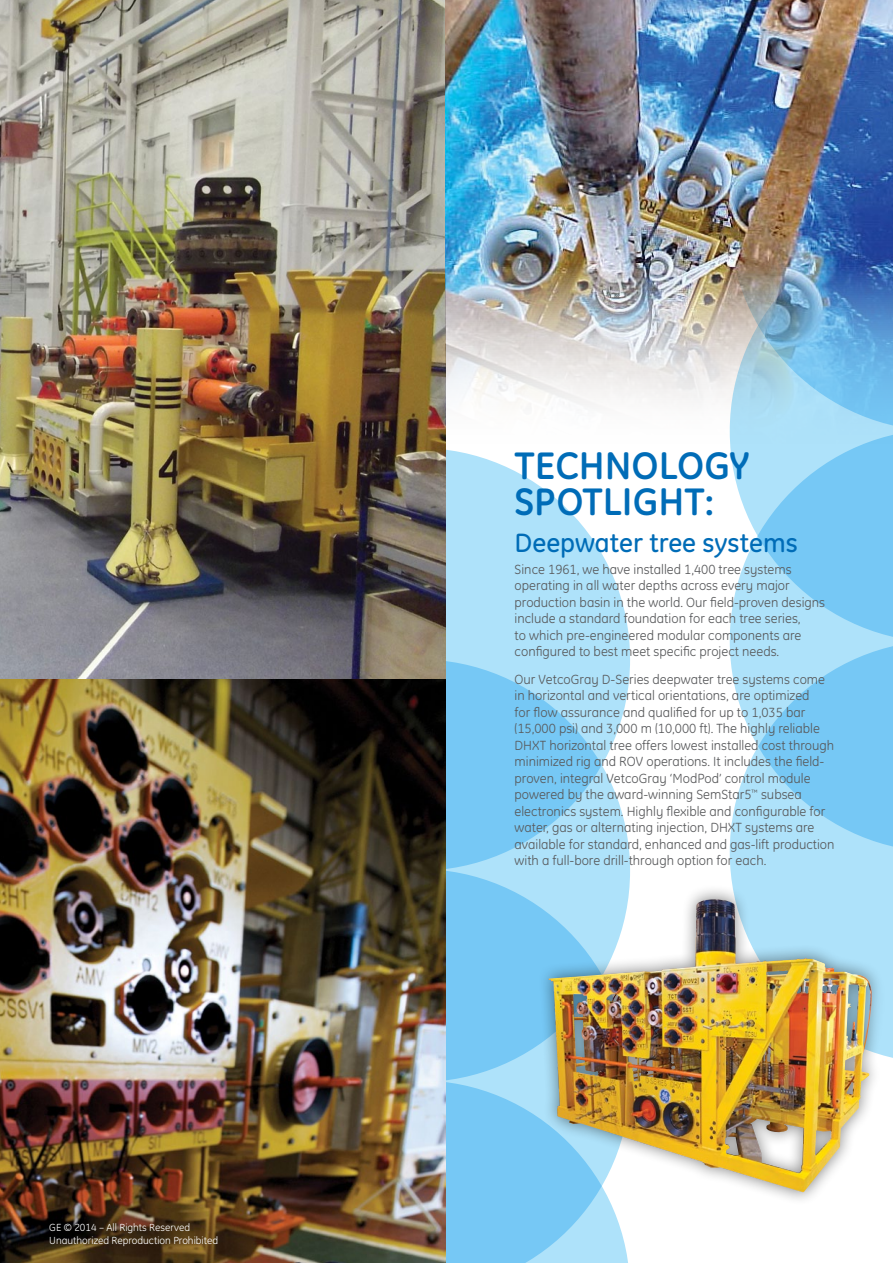
<style>
.page{position:relative;width:893px;height:1263px;background:#fff}
.page>*{position:absolute;margin:0;border:0;box-sizing:border-box;transform-origin:0 0}
.t1{font:700 39px/36px "GE Inspira";color:#006cb7}
.t2{font:500 27px "GE Inspira";color:#006cb7}
.t3{font:13.5px/16.5px "GE Inspira";color:#58595b}
.t4{font:10.5px/13.5px "GE Inspira";color:#fff}
</style>
<div class="page">
<div style="left:730px;top:852px;width:163px;height:206px;background:#aee2fa"></div>
<div style="left:207px;top:448px;width:423px;height:423px;background:#aee2fa;border-radius:50%"></div>
<svg style="left:446px;top:1047px;width:182px;height:216px;background:#86cff6"></svg>
<svg style="left:730px;top:642px;width:163px;height:210px;background:#95d6f7"></svg>
<svg style="left:207px;top:659px;width:423px;height:423px;background:#81cdf6"></svg>
<svg style="left:730px;top:453px;width:163px;height:189px;background:#93d5f7"></svg>
<img style="left:0;top:0;width:446px;height:679px">
<img style="left:0;top:679px;width:446px;height:584px">
<img style="left:446px;top:0;width:447px;height:453px">
<div style="left:536px;top:885px;width:351px;height:321px;background:#000;opacity:.5"></div>
<img style="left:549px;top:899px;width:323px;height:293px">
<p class="t4" style="left:49px;top:1220px;width:170px">GE © 2014 – All Rights Reserved<br>Unauthorized Reproduction Prohibited</p>
<h1 class="t1" style="left:515px;top:447px;width:237px">TECHNOLOGY<br>SPOTLIGHT:</h1>
<h2 class="t2" style="left:515px;top:527px;width:285px">Deepwater tree systems</h2>
<p class="t3" style="left:515px;top:561px;width:312px">Since 1961, we have installed 1,400 tree systems operating in all water depths across every major production basin in the world. Our field-proven designs include a standard foundation for each tree series,<br>to which pre-engineered modular components are configured to best meet specific project needs.</p>
<p class="t3" style="left:515px;top:671px;width:321px">Our VetcoGray D-Series deepwater tree systems come in horizontal and vertical orientations, are optimized<br>for flow assurance and qualified for up to 1,035 bar (15,000 psi) and 3,000 m (10,000 ft). The highly reliable DHXT horizontal tree offers lowest installed cost through minimized rig and ROV operations. It includes the field&shy;proven, integral VetcoGray ‘ModPod’ control module powered by the award-winning SemStar5<sup>™</sup> subsea electronics system. Highly flexible and configurable for water, gas or alternating injection, DHXT systems are available for standard, enhanced and gas-lift production with a full-bore drill-through option for each.</p>
</div>
